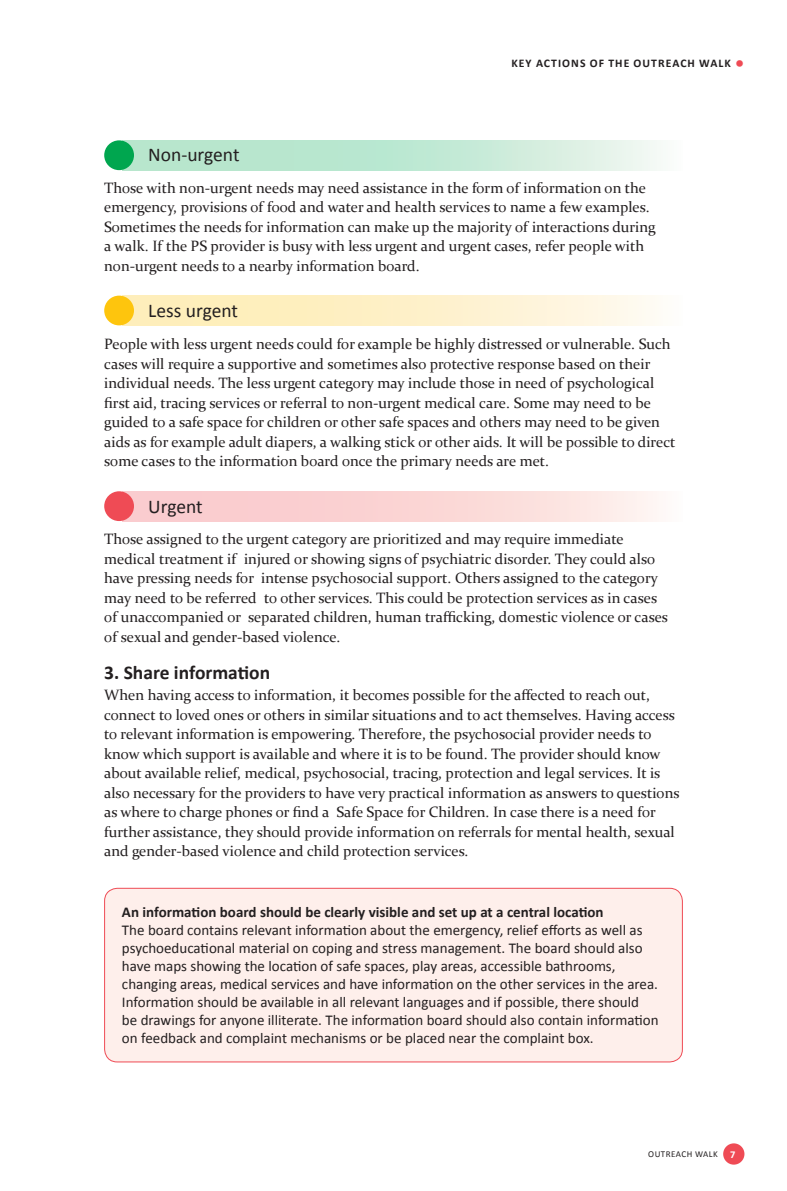
<style>
.page{position:relative;width:787px;height:1191px;background:#fff}
.page>*{position:absolute;margin:0;border:0;box-sizing:border-box;transform-origin:0 0}
.Rubrik_4{font:19.5px "Calibri";color:#231f20}
.Rubrik_4-2{font:700 19.5px "Calibri";color:#231f20}
.t1{font:15px/19.5px "Constantia";color:#231f20}
.Boksbrød{font:15px/18px "Calibri";color:#231f20}
.Boksbrød-2{font:700 15px "Calibri";color:#231f20}
.t2{font:700 11.7px "Calibri";letter-spacing:.09em;color:#231f20}
.t3{font:9px "Calibri";letter-spacing:.05em;color:#231f20}
.s1{font-weight:400;font-size:21px;color:#ef4b55}
.s2{font-weight:700;font-size:10.5px;color:#fff}
</style>
<div class="page">
<div style="left:723px;top:1143px;width:21px;height:21px;background:#ef4b55;border-radius:50%"></div>
<div style="left:122px;top:296px;width:560px;height:29px;background:linear-gradient(to right,#feebae,#fef9ee)"></div>
<div style="left:104px;top:296px;width:30px;height:29px;background:#fec50d;border-radius:50%"></div>
<div style="left:122px;top:491px;width:560px;height:30px;background:linear-gradient(to right,#f9c2c6,#fdf0ec)"></div>
<div style="left:104px;top:491px;width:30px;height:30px;background:#ef4b55;border-radius:50%"></div>
<svg style="left:123px;top:140px;width:534px;height:30px;background:#c5ead6"></svg>
<div style="left:104px;top:140px;width:30px;height:30px;background:#00a64f;border-radius:50%"></div>
<div style="left:105px;top:888px;width:577px;height:174px;background:#feefeb;border-radius:13px"></div>
<div style="left:104px;top:888px;width:578px;height:174px;border:1px solid #ef4b55;border-radius:13px"></div>
<p class="t2" style="left:511px;top:55px;width:235px">KEY ACTIONS OF THE OUTREACH WALK <span class="s1">•</span></p>
<p class="Rubrik_4" style="left:148px;top:143px;width:93px">Non-urgent</p>
<p class="t1" style="left:104px;top:177px;width:553px">Those with non-urgent needs may need assistance in the form of information on the emergency, provisions of food and water and health services to name a few examples.<br>Sometimes the needs for information can make up the majority of interactions during a walk. If the PS provider is busy with less urgent and urgent cases, refer people with non-urgent needs to a nearby information board.</p>
<p class="Rubrik_4" style="left:148px;top:299px;width:91px">Less urgent</p>
<p class="t1" style="left:104px;top:333px;width:573px">People with less urgent needs could for example be highly distressed or vulnerable. Such cases will require a supportive and sometimes also protective response based on their individual needs. The less urgent category may include those in need of psychological first aid, tracing services or referral to non-urgent medical care. Some may need to be guided to a safe space for children or other safe spaces and others may need to be given aids as for example adult diapers, a walking stick or other aids. It will be possible to direct some cases to the information board once the primary needs are met.</p>
<p class="Rubrik_4" style="left:148px;top:494px;width:56px">Urgent</p>
<p class="t1" style="left:104px;top:528px;width:521px">Those assigned to the urgent category are prioritized and may require immediate</p>
<p class="t1" style="left:104px;top:548px;width:555px">medical treatment if injured or showing signs of psychiatric disorder. They could also have pressing needs for intense psychosocial support. Others assigned to the category may need to be referred to other services. This could be protection services as in cases</p>
<p class="t1" style="left:104px;top:606px;width:565px">of unaccompanied or separated children, human trafficking, domestic violence or cases of sexual and gender-based violence.</p>
<p class="Rubrik_4-2" style="left:104px;top:660px;width:167px">3. Share information</p>
<p class="t1" style="left:104px;top:684px;width:577px">When having access to information, it becomes possible for the affected to reach out, connect to loved ones or others in similar situations and to act themselves. Having access to relevant information is empowering. Therefore, the psychosocial provider needs to know which support is available and where it is to be found. The provider should know about available relief, medical, psychosocial, tracing, protection and legal services. It is also necessary for the providers to have very practical information as answers to questions as where to charge phones or find a Safe Space for Children. In case there is a need for further assistance, they should provide information on referrals for mental health, sexual and gender-based violence and child protection services.</p>
<p class="Boksbrød-2" style="left:122px;top:902px;width:483px">An information board should be clearly visible and set up at a central location</p>
<p class="Boksbrød" style="left:122px;top:920px;width:522px">The board contains relevant information about the emergency, relief efforts as well as</p>
<p class="Boksbrød" style="left:122px;top:938px;width:522px">psychoeducational material on coping and stress management. The board should also have maps showing the location of safe spaces, play areas, accessible bathrooms,</p>
<p class="Boksbrød" style="left:122px;top:974px;width:537px">changing areas, medical services and have information on the other services in the area.</p>
<p class="Boksbrød" style="left:122px;top:992px;width:518px">Information should be available in all relevant languages and if possible, there should</p>
<p class="Boksbrød" style="left:122px;top:1010px;width:538px">be drawings for anyone illiterate. The information board should also contain information on feedback and complaint mechanisms or be placed near the complaint box.</p>
<p class="t3" style="left:648px;top:1148px;width:89px">OUTREACH WALK <span class="s2">7</span></p>
</div>
